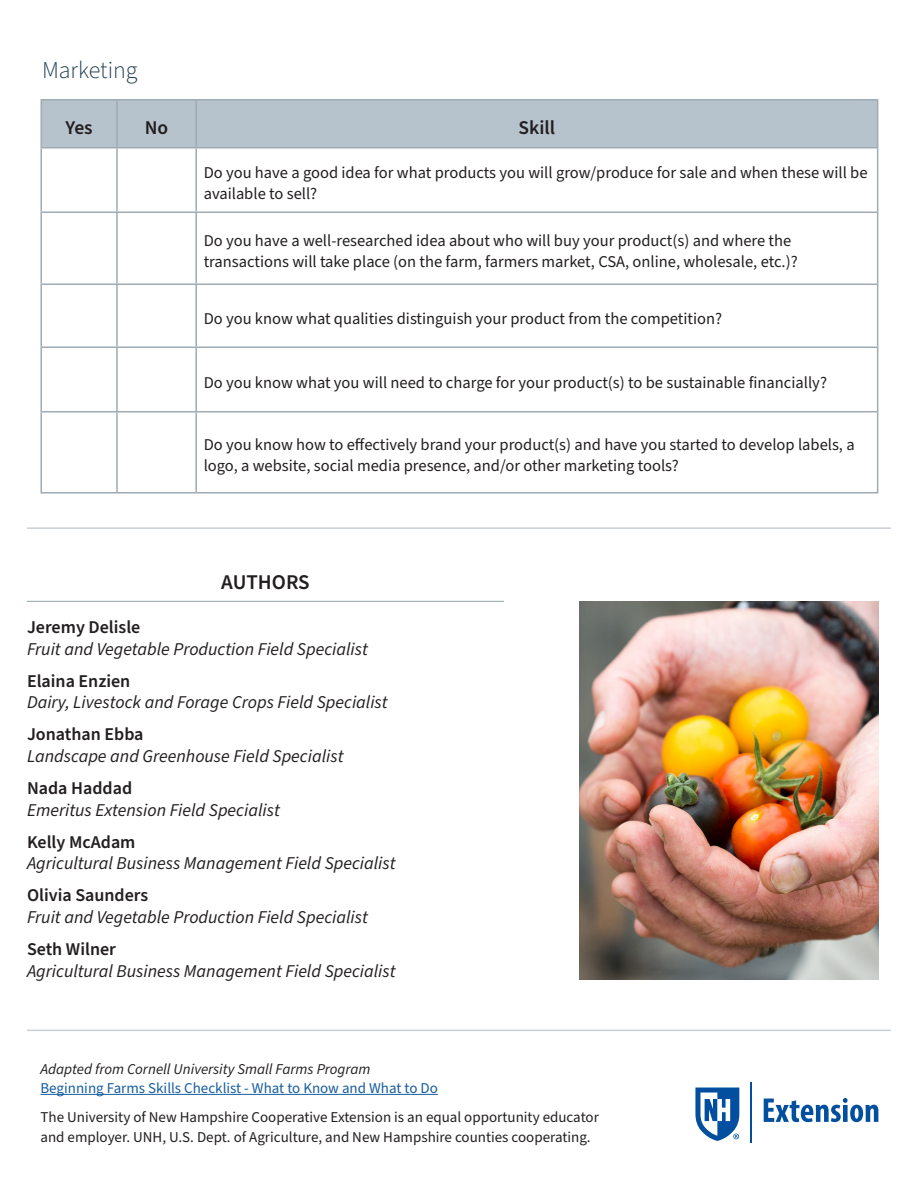
<style>
.page{position:relative;width:918px;height:1188px;background:#fff}
.page>*{position:absolute;margin:0;border:0;box-sizing:border-box;transform-origin:0 0}
.Section_Header{font:300 24px "Source Sans Pro";color:#1a374b}
.Authors_Header{font:600 21px "Source Sans Pro";color:#231f20}
.Table_Headers{font:600 19.5px "Source Sans Pro";color:#231f20}
.Authors_Title_Last_P{font:italic 18px "Source Sans Pro";color:#231f20}
.Authors_Name_last_pa{font:600 18px "Source Sans Pro";color:#231f20}
.Table_Body{font:16.5px/21px "Source Sans Pro";color:#231f20}
.t1{font:15px/19.5px "Source Sans Pro";color:#231f20}
.t2{font:15px "Source Sans Pro";color:#175d9e}
.t3{font:italic 15px "Source Sans Pro";color:#231f20}
</style>
<div class="page">
<img style="left:580px;top:602px;width:298px;height:377px">
<hr style="left:27px;top:1030px;width:864px;height:1px;background:#c9d0d5">
<div style="left:42px;top:100px;width:835px;height:47px;background:#b7c3cc"></div>
<svg style="left:42px;top:148px;width:835px;height:265px"></svg>
<hr style="left:40px;top:99px;width:77px;height:1px;background:#9faab2">
<hr style="left:40px;top:100px;width:2px;height:47px;background:#9faab2">
<hr style="left:117px;top:99px;width:79px;height:1px;background:#9faab2">
<hr style="left:116px;top:100px;width:2px;height:47px;background:#9faab2">
<hr style="left:196px;top:99px;width:682px;height:1px;background:#9faab2">
<hr style="left:195px;top:100px;width:2px;height:47px;background:#9faab2">
<hr style="left:877px;top:100px;width:1px;height:47px;background:#9faab2">
<hr style="left:40px;top:147px;width:77px;height:1px;background:#9faab2">
<hr style="left:40px;top:148px;width:2px;height:64px;background:#9faab2">
<hr style="left:117px;top:147px;width:79px;height:1px;background:#9faab2">
<hr style="left:116px;top:148px;width:2px;height:64px;background:#9faab2">
<hr style="left:196px;top:147px;width:682px;height:1px;background:#9faab2">
<hr style="left:195px;top:148px;width:2px;height:64px;background:#9faab2">
<hr style="left:877px;top:148px;width:1px;height:64px;background:#9faab2">
<hr style="left:40px;top:212px;width:77px;height:1px;background:#9faab2">
<hr style="left:40px;top:213px;width:2px;height:71px;background:#9faab2">
<hr style="left:117px;top:212px;width:79px;height:1px;background:#9faab2">
<hr style="left:116px;top:213px;width:2px;height:71px;background:#9faab2">
<hr style="left:196px;top:212px;width:682px;height:1px;background:#9faab2">
<hr style="left:195px;top:213px;width:2px;height:71px;background:#9faab2">
<hr style="left:877px;top:213px;width:1px;height:71px;background:#9faab2">
<hr style="left:40px;top:284px;width:77px;height:1px;background:#9faab2">
<hr style="left:40px;top:285px;width:2px;height:61px;background:#9faab2">
<hr style="left:117px;top:284px;width:79px;height:1px;background:#9faab2">
<hr style="left:116px;top:285px;width:2px;height:61px;background:#9faab2">
<hr style="left:196px;top:284px;width:682px;height:1px;background:#9faab2">
<hr style="left:195px;top:285px;width:2px;height:61px;background:#9faab2">
<hr style="left:877px;top:285px;width:1px;height:61px;background:#9faab2">
<hr style="left:40px;top:346px;width:77px;height:2px;background:#9faab2">
<hr style="left:40px;top:348px;width:2px;height:63px;background:#9faab2">
<hr style="left:117px;top:346px;width:79px;height:2px;background:#9faab2">
<hr style="left:116px;top:348px;width:2px;height:63px;background:#9faab2">
<hr style="left:196px;top:346px;width:682px;height:2px;background:#9faab2">
<hr style="left:195px;top:348px;width:2px;height:63px;background:#9faab2">
<hr style="left:877px;top:348px;width:1px;height:63px;background:#9faab2">
<hr style="left:40px;top:411px;width:77px;height:1px;background:#9faab2">
<hr style="left:40px;top:412px;width:2px;height:80px;background:#9faab2">
<hr style="left:117px;top:411px;width:79px;height:1px;background:#9faab2">
<hr style="left:116px;top:412px;width:2px;height:80px;background:#9faab2">
<hr style="left:196px;top:411px;width:682px;height:1px;background:#9faab2">
<hr style="left:195px;top:412px;width:2px;height:80px;background:#9faab2">
<hr style="left:877px;top:412px;width:1px;height:80px;background:#9faab2">
<hr style="left:40px;top:492px;width:77px;height:2px;background:#9faab2">
<hr style="left:117px;top:492px;width:79px;height:2px;background:#9faab2">
<hr style="left:196px;top:492px;width:682px;height:2px;background:#9faab2">
<hr style="left:40px;top:1094px;width:398px;height:1px;background:#175d9e">
<svg style="left:764px;top:1098px;width:114px;height:24px"></svg>
<hr style="left:751px;top:1083px;width:1px;height:60px;background:#014f9e">
<svg style="left:695px;top:1088px;width:44px;height:53px"></svg>
<hr style="left:27px;top:527px;width:864px;height:2px;background:#c9d0d5">
<hr style="left:27px;top:601px;width:477px;height:1px;background:#9faab2">
<p class="Section_Header" style="left:42px;top:54px;width:97px">Marketing</p>
<p class="Table_Headers" style="left:66px;top:114px;width:29px">Yes</p>
<p class="Table_Headers" style="left:145px;top:114px;width:25px">No</p>
<p class="Table_Headers" style="left:519px;top:114px;width:38px">Skill</p>
<p class="Table_Body" style="left:204px;top:162px;width:665px">Do you have a good idea for what products you will grow/produce for sale and when these will be available to sell?</p>
<p class="Table_Body" style="left:204px;top:231px;width:596px">Do you have a well-researched idea about who will buy your product(s) and where the transactions will take place (on the farm, farmers market, CSA, online, wholesale, etc.)?</p>
<p class="Table_Body" style="left:204px;top:309px;width:520px">Do you know what qualities distinguish your product from the competition?</p>
<p class="Table_Body" style="left:204px;top:373px;width:625px">Do you know what you will need to charge for your product(s) to be sustainable financially?</p>
<p class="Table_Body" style="left:204px;top:435px;width:653px">Do you know how to effectively brand your product(s) and have you started to develop labels, a logo, a website, social media presence, and/or other marketing tools?</p>
<p class="Authors_Header" style="left:221px;top:568px;width:90px">AUTHORS</p>
<p class="Authors_Name_last_pa" style="left:27px;top:615px;width:115px">Jeremy Delisle</p>
<p class="Authors_Title_Last_P" style="left:27px;top:637px;width:342px">Fruit and Vegetable Production Field Specialist</p>
<p class="Authors_Name_last_pa" style="left:27px;top:669px;width:105px">Elaina Enzien</p>
<p class="Authors_Title_Last_P" style="left:27px;top:690px;width:362px">Dairy, Livestock and Forage Crops Field Specialist</p>
<p class="Authors_Name_last_pa" style="left:27px;top:722px;width:118px">Jonathan Ebba</p>
<p class="Authors_Title_Last_P" style="left:27px;top:744px;width:318px">Landscape and Greenhouse Field Specialist</p>
<p class="Authors_Name_last_pa" style="left:27px;top:776px;width:107px">Nada Haddad</p>
<p class="Authors_Title_Last_P" style="left:27px;top:798px;width:254px">Emeritus Extension Field Specialist</p>
<p class="Authors_Name_last_pa" style="left:27px;top:830px;width:110px">Kelly McAdam</p>
<p class="Authors_Title_Last_P" style="left:27px;top:851px;width:370px">Agricultural Business Management Field Specialist</p>
<p class="Authors_Name_last_pa" style="left:27px;top:883px;width:123px">Olivia Saunders</p>
<p class="Authors_Title_Last_P" style="left:27px;top:905px;width:342px">Fruit and Vegetable Production Field Specialist</p>
<p class="Authors_Name_last_pa" style="left:27px;top:937px;width:91px">Seth Wilner</p>
<p class="Authors_Title_Last_P" style="left:27px;top:959px;width:370px">Agricultural Business Management Field Specialist</p>
<p class="t3" style="left:40px;top:1059px;width:332px">Adapted from Cornell University Small Farms Program</p>
<p class="t2" style="left:40px;top:1078px;width:399px">Beginning Farms Skills Checklist - What to Know and What to Do</p>
<p class="t1" style="left:40px;top:1108px;width:560px">The University of New Hampshire Cooperative Extension is an equal opportunity educator and employer. UNH, U.S. Dept. of Agriculture, and New Hampshire counties cooperating.</p>
</div>
